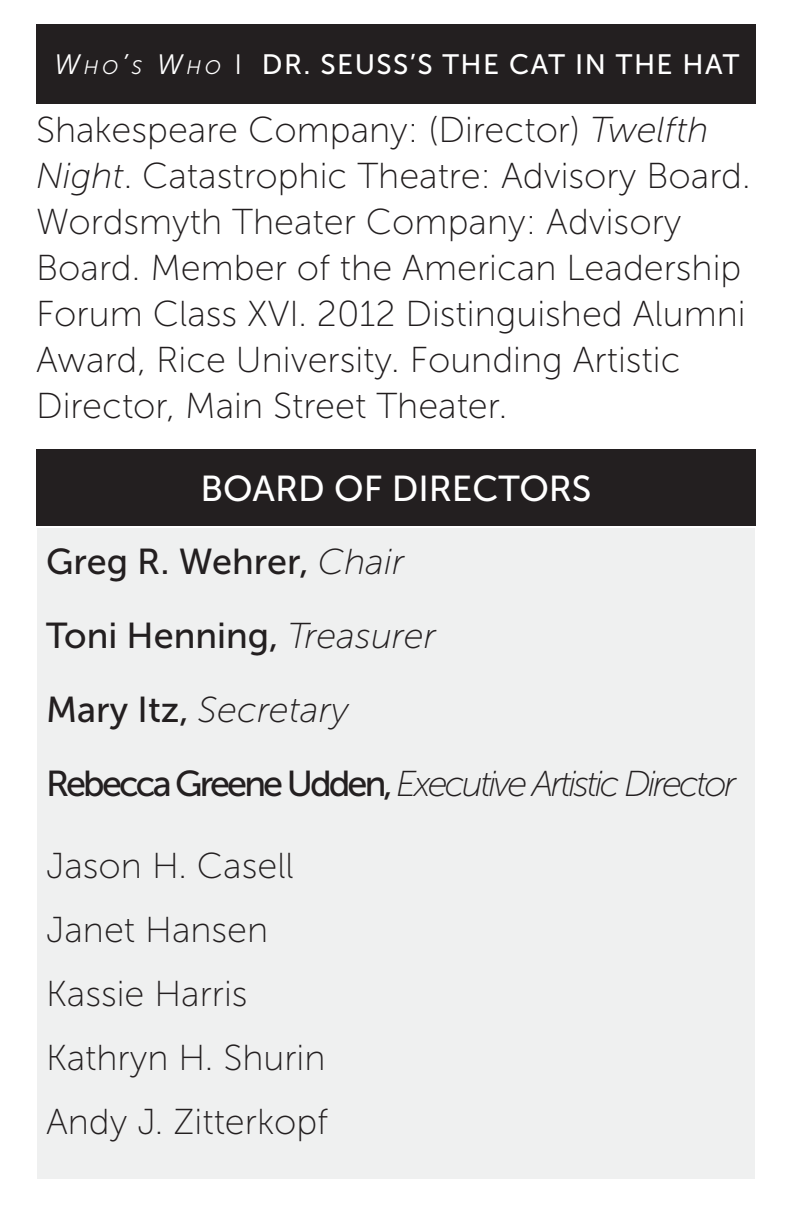
<style>
.page{position:relative;width:792px;height:1224px;background:#fff}
.page>*{position:absolute;margin:0;border:0;box-sizing:border-box;transform-origin:0 0}
.t1{font:36px/46px "Museo Sans 100";color:#201c1d}
.t2{font:36px/64px "Museo Sans 100";color:#231f20}
.t3{font:italic 36px/74px "Museo Sans 100";letter-spacing:-.08em;color:#231f20}
.t4{font:36px/73.4px "Museo Sans 500";color:#231f20}
.t5{font:28px "Museo Sans 500";letter-spacing:.05em;color:#fff}
.s1{font-family:"Museo Sans 300";font-style:italic}
.s2{font-family:"Museo Sans 300";font-style:italic;font-size:19.6px}
.s3{font-family:"Museo Sans 300"}
.s4{font-style:italic}
.s5{color:#231f20}
.s6{color:#fff}
.s7{font-family:"Museo Sans 100";font-style:italic}
.s8{font-family:"Museo Sans 500";font-style:normal}
</style>
<div class="page">
<div style="left:36px;top:24px;width:720px;height:79px;background:#231f20"></div>
<div style="left:36px;top:449px;width:720px;height:77px;background:#231f20"></div>
<div style="left:37px;top:529px;width:718px;height:650px;background:#eff0f0"></div>
<p class="t5" style="left:54px;top:49px;width:687px"><span class="s1">W</span><span class="s2">H O</span> <span class="s1">’</span> <span class="s2">S</span> <span class="s1">W</span><span class="s2">H O</span> <span class="s3">I</span> DR. SEUSS’S THE CAT IN THE HAT</p>
<p class="t1" style="left:36px;top:107px;width:716px">Shakespeare Company: (Director) <span class="s4">Twelfth Night</span><span class="s5">.</span> Catastrophic Theatre: Advisory Board<span class="s5">.<br>Wordsmyth Theater Company: Advisory Board.</span> Member of the American Leadership Forum Class XVI<span class="s5">.</span> 2012 Distinguished Alumni Award, Rice University. Founding Artistic Director, Main Street Theater.</p>
<p class="t4" style="left:46px;top:452px;width:547px;text-indent:154px"><span class="s6">BOARD OF DIRECTORS<br></span>Greg R. Wehrer, <span class="s7">Chair<br></span>Toni Henning, <span class="s7">Treasurer</span></p>
<p class="t3" style="left:46px;top:673px;width:692px"><span class="s8">Mary Itz,</span> Secretary<br><span class="s8">Rebecca Greene Udden,</span> Executive Artistic Director</p>
<p class="t2" style="left:46px;top:834px;width:284px">Jason H. Casell<br>Janet Hansen<br>Kassie Harris<br>Kathryn H. Shurin<br>Andy J. Zitterkopf</p>
</div>
